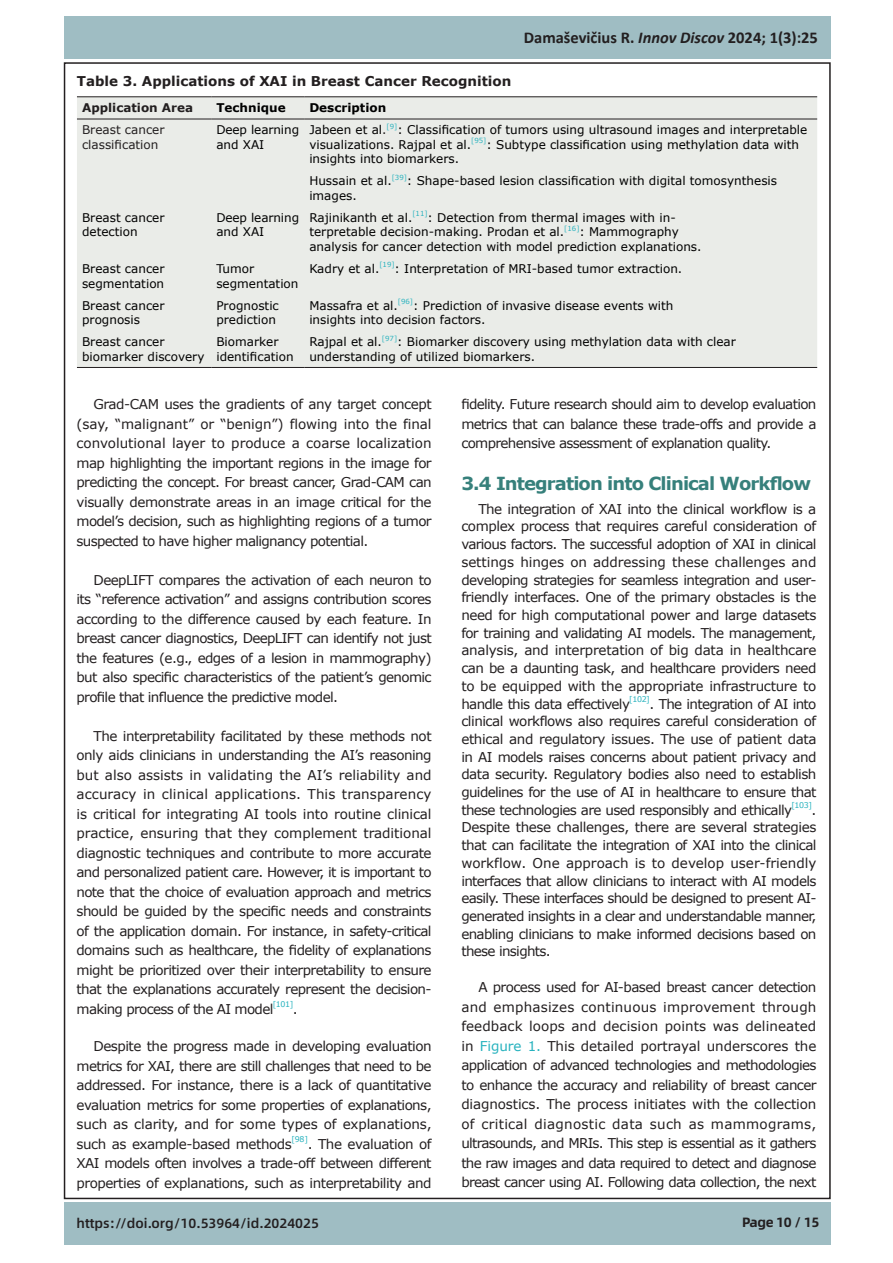
<style>
.page{position:relative;width:893px;height:1263px;background:#fff}
.page>*{position:absolute;margin:0;border:0;box-sizing:border-box;transform-origin:0 0}
.二级标题{font:700 18px "Verdana";letter-spacing:-.05em;color:#36807b}
.t1{font:700 16.5px "Calibri";color:#231f20}
.正文{font:13.5px/19.5px "Verdana";letter-spacing:-.05em;color:#231f20;text-align:justify}
.表格题目_新{font:700 13.5px "Verdana";color:#231f20}
.t2{font:500 13.5px "Alibaba Sans";color:#231f20}
.t3{font:700 13.5px "Alibaba Sans";letter-spacing:-.03em;color:#231f20}
.表格样式{font:12px/14.4px "Verdana";color:#000}
.表格样式-2{font:12px/14.4px "Verdana";color:#231f20}
.表格样式-3{font:700 12px "Verdana";color:#000}
.表格样式-4{font:700 12px "Verdana";color:#231f20}
.正文-2{font:7.8px "Verdana";letter-spacing:-.05em;color:#27b2be}
.表格样式-5{font:7.05px "Verdana";color:#27b2be}
.s1{font-style:italic}
.s2{color:#231f20}
.s3{color:#27b2be}
</style>
<div class="page">
<div style="left:64px;top:17px;width:767px;height:42px;background:#9fbdc3"></div>
<div style="left:64px;top:1202px;width:767px;height:43px;background:#9fbdc3"></div>
<div style="left:77px;top:97px;width:740px;height:270px;background:#eaece8"></div>
<hr style="left:77px;top:367px;width:134px;height:1px;background:#231f20">
<hr style="left:211px;top:367px;width:93px;height:1px;background:#231f20">
<hr style="left:304px;top:367px;width:513px;height:1px;background:#231f20">
<hr style="left:77px;top:96px;width:134px;height:1px;background:#231f20">
<hr style="left:211px;top:96px;width:93px;height:1px;background:#231f20">
<hr style="left:304px;top:96px;width:513px;height:1px;background:#231f20">
<hr style="left:77px;top:119px;width:134px;height:1px;background:#231f20">
<hr style="left:211px;top:119px;width:93px;height:1px;background:#231f20">
<hr style="left:304px;top:119px;width:513px;height:1px;background:#231f20">
<p class="t1" style="left:524px;top:26px;width:296px">Damaševičius R. <span class="s1">Innov Discov</span> 2024; 1(3):25</p>
<p class="表格题目_新" style="left:77px;top:72px;width:436px">Table 3. Applications of XAI in Breast Cancer Recognition</p>
<p class="表格样式-4" style="left:82px;top:99px;width:113px">Application Area</p>
<p class="表格样式-3" style="left:216px;top:99px;width:71px">Technique</p>
<p class="表格样式-3" style="left:309px;top:99px;width:78px">Description</p>
<p class="表格样式-2" style="left:82px;top:123px;width:84px">Breast cancer classification</p>
<p class="表格样式" style="left:216px;top:123px;width:84px">Deep learning and XAI</p>
<p class="表格样式" style="left:309px;top:123px;width:79px">Jabeen et al<span class="s2">.</span></p>
<p class="表格样式-5" style="left:387px;top:121px;width:12px">[9]</p>
<p class="表格样式" style="left:309px;top:123px;width:499px;text-indent:88px">: Classification of tumors using ultrasound images and interpretable visualizations. Rajpal et al.</p>
<p class="表格样式-5" style="left:471px;top:136px;width:17px">[95]</p>
<p class="表格样式" style="left:486px;top:137px;width:314px">: Subtype classification using methylation data with</p>
<p class="表格样式" style="left:309px;top:152px;width:151px">insights into biomarkers.</p>
<p class="表格样式" style="left:309px;top:174px;width:84px">Hussain et al.</p>
<p class="表格样式-5" style="left:392px;top:172px;width:17px">[39]</p>
<p class="表格样式" style="left:407px;top:174px;width:372px">: Shape-based lesion classification with digital tomosynthesis</p>
<p class="表格样式" style="left:309px;top:188px;width:49px">images.</p>
<p class="表格样式" style="left:82px;top:210px;width:84px">Breast cancer detection</p>
<p class="表格样式" style="left:216px;top:210px;width:84px">Deep learning and XAI</p>
<p class="表格样式" style="left:309px;top:210px;width:105px">Rajinikanth et al.</p>
<p class="表格样式-5" style="left:412px;top:209px;width:17px">[11]</p>
<p class="表格样式" style="left:428px;top:210px;width:250px">: Detection from thermal images with in-</p>
<p class="表格样式" style="left:309px;top:225px;width:256px">terpretable decision-making. Prodan et al.</p>
<p class="表格样式-5" style="left:564px;top:223px;width:17px">[16]</p>
<p class="表格样式" style="left:579px;top:225px;width:101px">: Mammography</p>
<p class="表格样式" style="left:309px;top:239px;width:394px">analysis for cancer detection with model prediction explanations.</p>
<p class="表格样式" style="left:82px;top:261px;width:84px">Breast cancer segmentation</p>
<p class="表格样式" style="left:216px;top:261px;width:84px">Tumor segmentation</p>
<p class="表格样式" style="left:309px;top:261px;width:72px">Kadry et al.</p>
<p class="表格样式-5" style="left:379px;top:260px;width:17px">[19]</p>
<p class="表格样式" style="left:395px;top:261px;width:289px">: Interpretation of MRI-based tumor extraction.</p>
<p class="表格样式" style="left:82px;top:298px;width:84px">Breast cancer prognosis</p>
<p class="表格样式" style="left:216px;top:298px;width:64px">Prognostic prediction</p>
<p class="表格样式" style="left:309px;top:298px;width:90px">Massafra et al.</p>
<p class="表格样式-5" style="left:398px;top:296px;width:17px">[96]</p>
<p class="表格样式" style="left:413px;top:298px;width:262px">: Prediction of invasive disease events with</p>
<p class="表格样式" style="left:309px;top:312px;width:178px">insights into decision factors.</p>
<p class="表格样式" style="left:82px;top:335px;width:124px">Breast cancer biomarker discovery</p>
<p class="表格样式" style="left:216px;top:335px;width:79px">Biomarker identification</p>
<p class="表格样式" style="left:309px;top:335px;width:74px">Rajpal et al.</p>
<p class="表格样式-5" style="left:382px;top:333px;width:17px">[97]</p>
<p class="表格样式" style="left:309px;top:335px;width:428px;text-indent:88px">: Biomarker discovery using methylation data with clear understanding of utilized biomarkers.</p>
<p class="正文" style="left:77px;top:394px;width:357px;text-indent:17px">Grad-CAM uses the gradients of any target concept (say, “malignant” or “benign”) flowing into the final convolutional layer to produce a coarse localization map highlighting the important regions in the image for predicting the concept. For breast cancer, Grad-CAM can visually demonstrate areas in an image critical for the model’s decision, such as highlighting regions of a tumor suspected to have higher malignancy potential.</p>
<p class="正文" style="left:77px;top:570px;width:357px;text-indent:17px">DeepLIFT compares the activation of each neuron to its “reference activation” and assigns contribution scores according to the difference caused by each feature. In breast cancer diagnostics, DeepLIFT can identify not just the features (e.g., edges of a lesion in mammography) but also specific characteristics of the patient’s genomic profile that influence the predictive model.</p>
<p class="正文" style="left:77px;top:726px;width:357px;text-indent:17px">The interpretability facilitated by these methods not only aids clinicians in understanding the AI’s reasoning but also assists in validating the AI’s reliability and accuracy in clinical applications. This transparency is critical for integrating AI tools into routine clinical practice, ensuring that they complement traditional diagnostic techniques and contribute to more accurate and personalized patient care. However, it is important to note that the choice of evaluation approach and metrics should be guided by the specific needs and constraints of the application domain. For instance, in safety-critical domains such as healthcare, the fidelity of explanations might be prioritized over their interpretability to ensure that the explanations accurately represent the decision&shy;making process of the AI model</p>
<p class="正文" style="left:461px;top:394px;width:357px">fidelity. Future research should aim to develop evaluation metrics that can balance these trade-offs and provide a comprehensive assessment of explanation quality.</p>
<p class="二级标题" style="left:461px;top:470px;width:351px">3.4 Integration into Clinical Workflow</p>
<p class="正文" style="left:461px;top:500px;width:357px;line-height:17.7px;text-indent:17px">The integration of XAI into the clinical workflow is a complex process that requires careful consideration of various factors. The successful adoption of XAI in clinical settings hinges on addressing these challenges and developing strategies for seamless integration and user&shy;friendly interfaces. One of the primary obstacles is the need for high computational power and large datasets for training and validating AI models. The management, analysis, and interpretation of big data in healthcare can be a daunting task, and healthcare providers need to be equipped with the appropriate infrastructure to handle this data effectively</p>
<p class="正文-2" style="left:629px;top:694px;width:22px">[102]</p>
<p class="正文" style="left:461px;top:695px;width:357px;line-height:17.7px;text-indent:188px">. The integration of AI into clinical workflows also requires careful consideration of ethical and regulatory issues. The use of patient data in AI models raises concerns about patient privacy and data security. Regulatory bodies also need to establish guidelines for the use of AI in healthcare to ensure that these technologies are used responsibly and ethically</p>
<p class="正文-2" style="left:791px;top:800px;width:22px">[103]</p>
<p class="正文" style="left:461px;top:801px;width:357px;line-height:17.7px;text-indent:350px">.<br>Despite these challenges, there are several strategies that can facilitate the integration of XAI into the clinical workflow. One approach is to develop user-friendly interfaces that allow clinicians to interact with AI models easily. These interfaces should be designed to present AI&shy;generated insights in a clear and understandable manner, enabling clinicians to make informed decisions based on these insights.</p>
<p class="正文" style="left:461px;top:977px;width:357px;text-indent:17px">A process used for AI-based breast cancer detection and emphasizes continuous improvement through feedback loops and decision points was delineated in <span class="s3">Figure 1.</span> This detailed portrayal underscores the application of advanced technologies and methodologies to enhance the accuracy and reliability of breast cancer diagnostics. The process initiates with the collection of critical diagnostic data such as mammograms, ultrasounds, and MRIs. This step is essential as it gathers the raw images and data required to detect and diagnose breast cancer using AI. Following data collection, the next</p>
<p class="正文-2" style="left:273px;top:999px;width:22px">[101]</p>
<p class="正文" style="left:293px;top:999px;width:6px">.</p>
<p class="正文" style="left:77px;top:1036px;width:357px;text-indent:17px">Despite the progress made in developing evaluation metrics for XAI, there are still challenges that need to be addressed. For instance, there is a lack of quantitative evaluation metrics for some properties of explanations, such as clarity, and for some types of explanations, such as example-based methods</p>
<p class="正文-2" style="left:292px;top:1134px;width:18px">[98]</p>
<p class="正文" style="left:77px;top:1134px;width:357px;text-indent:231px">. The evaluation of XAI models often involves a trade-off between different properties of explanations, such as interpretability and</p>
<p class="t2" style="left:77px;top:1213px;width:244px">https://doi.org/10.53964/id.2024025</p>
<p class="t3" style="left:742px;top:1211px;width:79px">Page 10 / 15</p>
</div>
